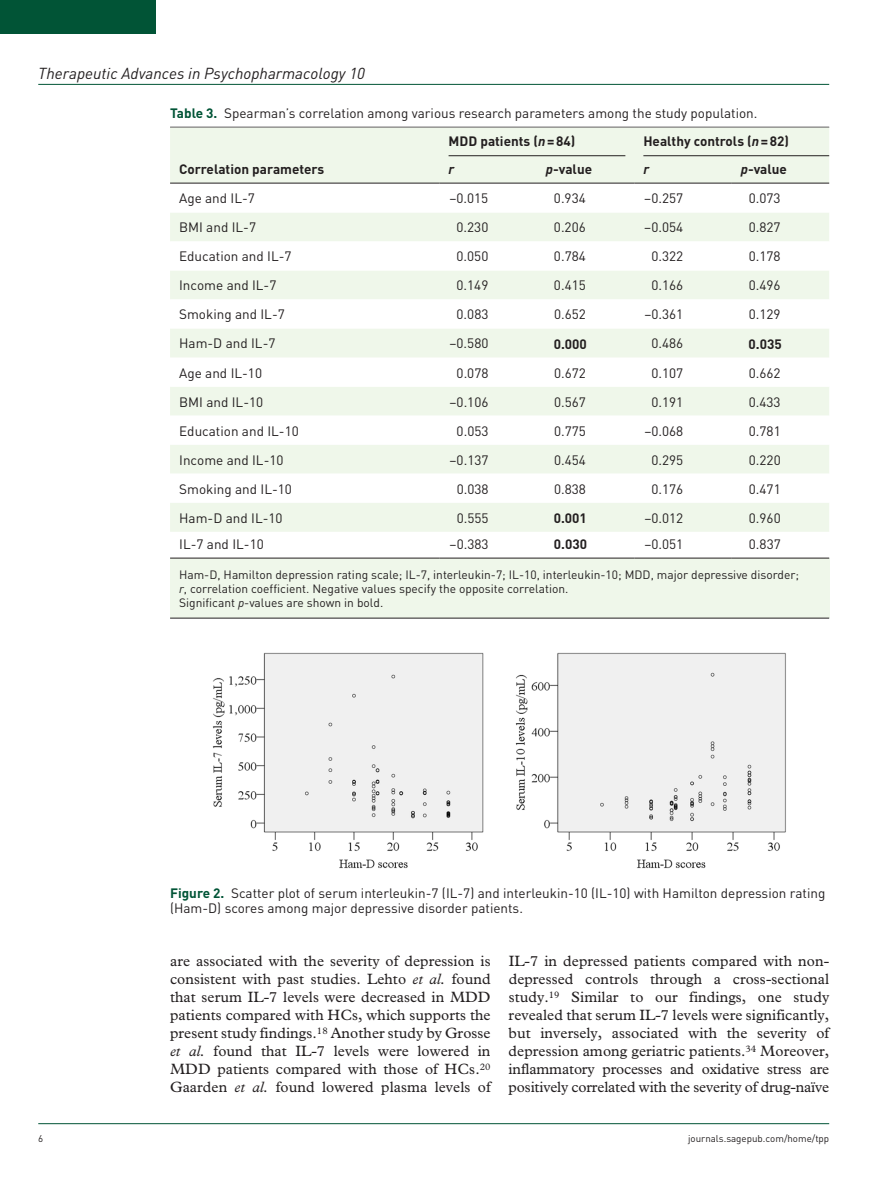
<style>
.page{position:relative;width:893px;height:1191px;background:#fff}
.page>*{position:absolute;margin:0;border:0;box-sizing:border-box;transform-origin:0 0}
.t1{font:italic 15.75px "DIN";color:#231f20}
.t2{font:15px/18px "Plantin Std";letter-spacing:-.005em;color:#231f20;text-align:justify}
.t3{font:13.5px/28.5px "DIN";color:#231f20}
.t4{font:700 13.5px "DIN";color:#231f20}
.t5{font:italic 700 13.5px "DIN";color:#231f20}
.t6{font:12px/14.2px "DIN";color:#231f20}
.t7{font:9.75px "DIN";color:#231f20}
.s1{font-weight:700;color:#015436}
.s2{font-weight:700}
.s3{font-weight:700;font-style:italic}
.s4{font-style:italic}
</style>
<div class="page">
<hr style="left:38px;top:84px;width:791px;height:1px;background:#015436">
<hr style="left:38px;top:1123px;width:791px;height:1px;background:#015436">
<div style="left:0;top:0;width:155px;height:34px;background:#015436"></div>
<div style="left:170px;top:559px;width:659px;height:59px;background:#eff7ea"></div>
<hr style="left:170px;top:127px;width:659px;height:1px;background:#231f20">
<hr style="left:170px;top:618px;width:659px;height:1px;background:#231f20">
<div style="left:170px;top:128px;width:659px;height:55px;background:#eff7ea"></div>
<svg style="left:170px;top:213px;width:659px;height:345px"></svg>
<hr style="left:170px;top:183px;width:270px;height:1px;background:#231f20">
<hr style="left:440px;top:183px;width:97px;height:1px;background:#231f20">
<hr style="left:537px;top:183px;width:97px;height:1px;background:#231f20">
<hr style="left:634px;top:183px;width:98px;height:1px;background:#231f20">
<hr style="left:732px;top:183px;width:97px;height:1px;background:#231f20">
<hr style="left:170px;top:558px;width:270px;height:1px;background:#231f20">
<hr style="left:440px;top:558px;width:97px;height:1px;background:#231f20">
<hr style="left:537px;top:558px;width:97px;height:1px;background:#231f20">
<hr style="left:634px;top:558px;width:98px;height:1px;background:#231f20">
<hr style="left:732px;top:558px;width:97px;height:1px;background:#231f20">
<hr style="left:449px;top:155px;width:176px;height:1px;background:#231f20">
<hr style="left:643px;top:155px;width:186px;height:1px;background:#231f20">
<img style="left:212px;top:652px;width:574px;height:217px">
<p class="t1" style="left:38px;top:63px;width:328px">Therapeutic Advances in Psychopharmacology 10</p>
<p class="t3" style="left:449px;top:98px;width:310px;text-indent:-278px"><span class="s1">Table 3.</span> Spearman’s correlation among various research parameters among the study population.<br><span class="s2">MDD patients (</span><span class="s3">n</span><span class="s2">=84)</span></p>
<p class="t4" style="left:643px;top:133px;width:147px">Healthy controls (<span class="s4">n</span>=82)</p>
<p class="t4" style="left:179px;top:160px;width:147px">Correlation parameters</p>
<p class="t5" style="left:449px;top:160px;width:7px">r</p>
<p class="t4" style="left:546px;top:160px;width:48px"><span class="s4">p</span>-value</p>
<p class="t5" style="left:643px;top:160px;width:7px">r</p>
<p class="t4" style="left:741px;top:160px;width:48px"><span class="s4">p</span>-value</p>
<p class="t3" style="left:179px;top:184px;width:77px">Age and IL-7</p>
<p class="t3" style="left:449px;top:184px;width:40px">–0.015</p>
<p class="t3" style="left:554px;top:184px;width:33px">0.934</p>
<p class="t3" style="left:644px;top:184px;width:40px">–0.257</p>
<p class="t3" style="left:749px;top:184px;width:33px">0.073</p>
<p class="t3" style="left:179px;top:213px;width:78px">BMI and IL-7</p>
<p class="t3" style="left:457px;top:213px;width:33px">0.230</p>
<p class="t3" style="left:554px;top:213px;width:33px">0.206</p>
<p class="t3" style="left:644px;top:213px;width:40px">–0.054</p>
<p class="t3" style="left:749px;top:213px;width:33px">0.827</p>
<p class="t3" style="left:179px;top:242px;width:114px">Education and IL-7</p>
<p class="t3" style="left:457px;top:242px;width:33px">0.050</p>
<p class="t3" style="left:554px;top:242px;width:33px">0.784</p>
<p class="t3" style="left:651px;top:242px;width:33px">0.322</p>
<p class="t3" style="left:749px;top:242px;width:33px">0.178</p>
<p class="t3" style="left:179px;top:271px;width:99px">Income and IL-7</p>
<p class="t3" style="left:457px;top:271px;width:33px">0.149</p>
<p class="t3" style="left:554px;top:271px;width:33px">0.415</p>
<p class="t3" style="left:651px;top:271px;width:33px">0.166</p>
<p class="t3" style="left:749px;top:271px;width:33px">0.496</p>
<p class="t3" style="left:179px;top:300px;width:107px">Smoking and IL-7</p>
<p class="t3" style="left:457px;top:300px;width:33px">0.083</p>
<p class="t3" style="left:554px;top:300px;width:33px">0.652</p>
<p class="t3" style="left:644px;top:300px;width:40px">–0.361</p>
<p class="t3" style="left:749px;top:300px;width:33px">0.129</p>
<p class="t3" style="left:179px;top:329px;width:98px">Ham-D and IL-7</p>
<p class="t3" style="left:450px;top:329px;width:40px">–0.580</p>
<p class="t4" style="left:554px;top:335px;width:35px">0.000</p>
<p class="t3" style="left:651px;top:329px;width:33px">0.486</p>
<p class="t4" style="left:748px;top:335px;width:35px">0.035</p>
<p class="t3" style="left:179px;top:358px;width:84px">Age and IL-10</p>
<p class="t3" style="left:457px;top:358px;width:33px">0.078</p>
<p class="t3" style="left:554px;top:358px;width:33px">0.672</p>
<p class="t3" style="left:651px;top:358px;width:33px">0.107</p>
<p class="t3" style="left:749px;top:358px;width:33px">0.662</p>
<p class="t3" style="left:179px;top:387px;width:85px">BMI and IL-10</p>
<p class="t3" style="left:450px;top:387px;width:40px">–0.106</p>
<p class="t3" style="left:554px;top:387px;width:33px">0.567</p>
<p class="t3" style="left:651px;top:387px;width:33px">0.191</p>
<p class="t3" style="left:749px;top:387px;width:33px">0.433</p>
<p class="t3" style="left:179px;top:416px;width:121px">Education and IL-10</p>
<p class="t3" style="left:457px;top:416px;width:33px">0.053</p>
<p class="t3" style="left:554px;top:416px;width:33px">0.775</p>
<p class="t3" style="left:644px;top:416px;width:40px">–0.068</p>
<p class="t3" style="left:749px;top:416px;width:33px">0.781</p>
<p class="t3" style="left:179px;top:445px;width:106px">Income and IL-10</p>
<p class="t3" style="left:450px;top:445px;width:40px">–0.137</p>
<p class="t3" style="left:554px;top:445px;width:33px">0.454</p>
<p class="t3" style="left:651px;top:445px;width:33px">0.295</p>
<p class="t3" style="left:749px;top:445px;width:33px">0.220</p>
<p class="t3" style="left:179px;top:474px;width:114px">Smoking and IL-10</p>
<p class="t3" style="left:457px;top:474px;width:33px">0.038</p>
<p class="t3" style="left:554px;top:474px;width:33px">0.838</p>
<p class="t3" style="left:651px;top:474px;width:33px">0.176</p>
<p class="t3" style="left:749px;top:474px;width:33px">0.471</p>
<p class="t3" style="left:179px;top:503px;width:105px">Ham-D and IL-10</p>
<p class="t3" style="left:457px;top:503px;width:33px">0.555</p>
<p class="t4" style="left:554px;top:509px;width:35px">0.001</p>
<p class="t3" style="left:644px;top:503px;width:40px">–0.012</p>
<p class="t3" style="left:749px;top:503px;width:33px">0.960</p>
<p class="t3" style="left:179px;top:529px;width:86px">IL-7 and IL-10</p>
<p class="t3" style="left:450px;top:529px;width:40px">–0.383</p>
<p class="t4" style="left:554px;top:535px;width:35px">0.030</p>
<p class="t3" style="left:644px;top:529px;width:40px">–0.051</p>
<p class="t3" style="left:749px;top:529px;width:33px">0.837</p>
<p class="t6" style="left:179px;top:567px;width:621px">Ham-D, Hamilton depression rating scale; IL-7, interleukin-7; IL-10, interleukin-10; MDD, major depressive disorder; <span class="s4">r</span>, correlation coefficient. Negative values specify the opposite correlation.<br>Significant <span class="s4">p</span>-values are shown in bold.</p>
<p class="t3" style="left:170px;top:884px;width:657px;line-height:15.8px"><span class="s1">Figure 2.</span> Scatter plot of serum interleukin-7 (IL-7) and interleukin-10 (IL-10) with Hamilton depression rating (Ham-D) scores among major depressive disorder patients.</p>
<p class="t2" style="left:170px;top:952px;width:322px">are associated with the severity of depression is consistent with past studies. Lehto <span class="s4">et al.</span> found that serum IL-7 levels were decreased in MDD patients compared with HCs, which supports the present study findings.<sup>18</sup> Another study by Grosse <span class="s4">et al.</span> found that IL-7 levels were lowered in MDD patients compared with those of HCs.<sup>20<br></sup>Gaarden <span class="s4">et al.</span> found lowered plasma levels of</p>
<p class="t2" style="left:509px;top:952px;width:322px">IL-7 in depressed patients compared with non&shy;depressed controls through a cross-sectional study.<sup>19</sup> Similar to our findings, one study revealed that serum IL-7 levels were significantly, but inversely, associated with the severity of depression among geriatric patients.<sup>34</sup> Moreover, inflammatory processes and oxidative stress are positively correlated with the severity of drug-naïve</p>
<p class="t7" style="left:38px;top:1132px;width:7px">6</p>
<p class="t7" style="left:688px;top:1132px;width:143px">journals.sagepub.com/home/tpp</p>
</div>
